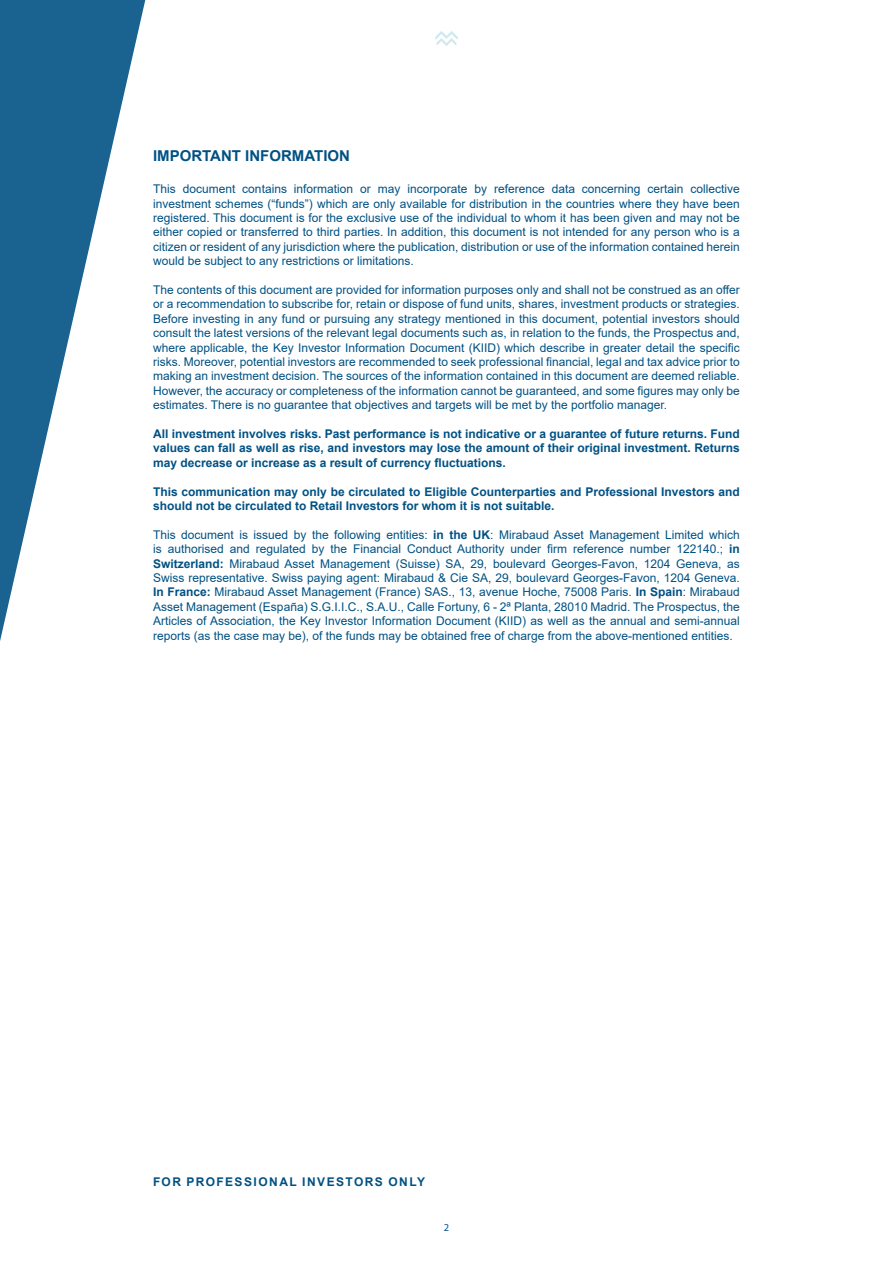
<style>
.page{position:relative;width:893px;height:1263px;background:#fff}
.page>*{position:absolute;margin:0;border:0;box-sizing:border-box;transform-origin:0 0}
.t1{font:700 15px "Arial";color:#005183}
.t2{font:12px/14.4px "Arial";color:#005183;text-align:justify}
.t3{font:700 12px/14.4px "Arial";color:#005183;text-align:justify}
.t4{font:700 12px "Arial";letter-spacing:.12em;color:#005183}
.t5{font:10.5px "Myriad Pro";color:#005183}
.s1{font-weight:700}
</style>
<div class="page">
<svg style="left:435px;top:31px;width:23px;height:15px"></svg>
<svg style="left:0;top:0;width:145px;height:641px"></svg>
<p class="t1" style="left:153px;top:145px;width:198px">IMPORTANT INFORMATION</p>
<p class="t2" style="left:153px;top:182px;width:588px">This document contains information or may incorporate by reference data concerning certain collective investment schemes (“funds”) which are only available for distribution in the countries where they have been registered. This document is for the exclusive use of the individual to whom it has been given and may not be either copied or transferred to third parties. In addition, this document is not intended for any person who is a citizen or resident of any jurisdiction where the publication, distribution or use of the information contained herein would be subject to any restrictions or limitations.</p>
<p class="t2" style="left:153px;top:282px;width:588px">The contents of this document are provided for information purposes only and shall not be construed as an offer or a recommendation to subscribe for, retain or dispose of fund units, shares, investment products or strategies.<br>Before investing in any fund or pursuing any strategy mentioned in this document, potential investors should consult the latest versions of the relevant legal documents such as, in relation to the funds, the Prospectus and, where applicable, the Key Investor Information Document (KIID) which describe in greater detail the specific risks. Moreover, potential investors are recommended to seek professional financial, legal and tax advice prior to making an investment decision. The sources of the information contained in this document are deemed reliable.<br>However, the accuracy or completeness of the information cannot be guaranteed, and some figures may only be estimates. There is no guarantee that objectives and targets will be met by the portfolio manager.</p>
<p class="t3" style="left:153px;top:427px;width:588px">All investment involves risks. Past performance is not indicative or a guarantee of future returns. Fund values can fall as well as rise, and investors may lose the amount of their original investment. Returns may decrease or increase as a result of currency fluctuations.</p>
<p class="t3" style="left:153px;top:484px;width:588px">This communication may only be circulated to Eligible Counterparties and Professional Investors and should not be circulated to Retail Investors for whom it is not suitable.</p>
<p class="t2" style="left:153px;top:527px;width:588px">This document is issued by the following entities: <span class="s1">in the UK</span>: Mirabaud Asset Management Limited which is authorised and regulated by the Financial Conduct Authority under firm reference number 122140.; <span class="s1">in Switzerland:</span> Mirabaud Asset Management (Suisse) SA, 29, boulevard Georges-Favon, 1204 Geneva, as Swiss representative. Swiss paying agent: Mirabaud &amp; Cie SA, 29, boulevard Georges-Favon, 1204 Geneva.<br><span class="s1">In France:</span> Mirabaud Asset Management (France) SAS., 13, avenue Hoche, 75008 Paris. <span class="s1">In Spain</span>: Mirabaud Asset Management (España) S.G.I.I.C., S.A.U., Calle Fortuny, 6 - 2ª Planta, 28010 Madrid. The Prospectus, the Articles of Association, the Key Investor Information Document (KIID) as well as the annual and semi-annual reports (as the case may be), of the funds may be obtained free of charge from the above-mentioned entities.</p>
<p class="t4" style="left:153px;top:1173px;width:273px">FOR PROFESSIONAL INVESTORS ONLY</p>
<p class="t5" style="left:444px;top:1221px;width:7px">2</p>
</div>
